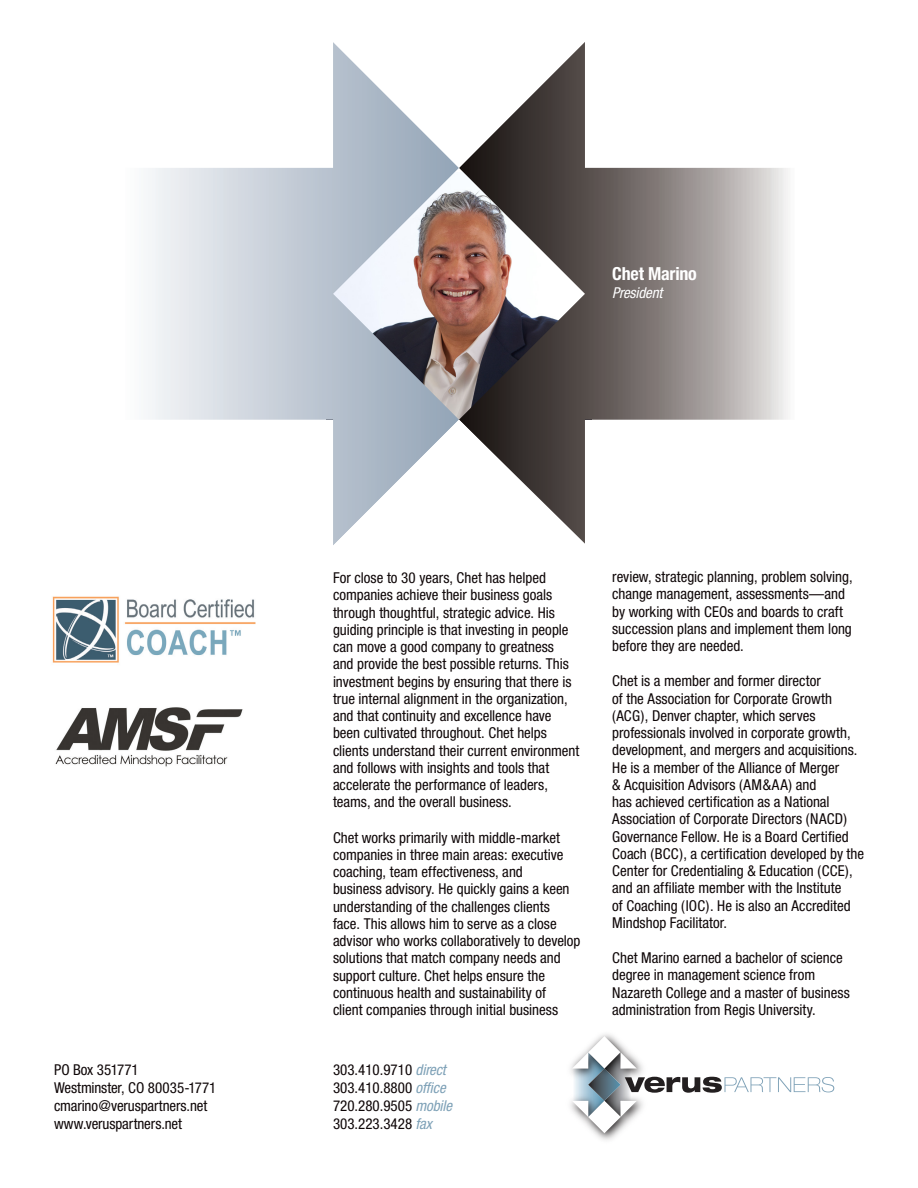
<style>
.page{position:relative;width:918px;height:1188px;background:#fff}
.page>*{position:absolute;margin:0;border:0;box-sizing:border-box;transform-origin:0 0}
.t1{font:700 condensed 18px "Helvetica Neue";letter-spacing:-.01em;color:#fff}
.t2{font:condensed 15px/17.2px "Helvetica Neue";color:#0e0607}
.t3{font:italic condensed 15px "Helvetica Neue";letter-spacing:-.01em;color:#fff}
.s1{font-style:italic;color:#7ea1b7}
</style>
<div class="page">
<svg style="left:459px;top:167px;width:329px;height:253px;background:#8c8380"></svg>
<svg style="left:148px;top:168px;width:311px;height:252px;background:#c4c7ce"></svg>
<svg style="left:319px;top:42px;width:297px;height:126px"></svg>
<svg style="left:333px;top:420px;width:252px;height:125px"></svg>
<img style="left:570px;top:1034px;width:49px;height:106px">
<svg style="left:572px;top:1036px;width:262px;height:97px"></svg>
<img style="left:52px;top:596px;width:204px;height:67px">
<img style="left:55px;top:707px;width:188px;height:60px">
<p class="t2" style="left:54px;top:1061px;width:86px">PO Box 351771</p>
<p class="t2" style="left:54px;top:1079px;width:164px;line-height:18px">Westminster, CO 80035-1771 cmarino@veruspartners.net www.veruspartners.net</p>
<p class="t1" style="left:612px;top:262px;width:86px">Chet Marino</p>
<p class="t3" style="left:612px;top:284px;width:52px">President</p>
<p class="t2" style="left:333px;top:569px;width:248px">For close to 30 years, Chet has helped companies achieve their business goals through thoughtful, strategic advice. His guiding principle is that investing in people can move a good company to greatness<br>and provide the best possible returns. This investment begins by ensuring that there is true internal alignment in the organization, and that continuity and excellence have been cultivated throughout. Chet helps clients understand their current environment and follows with insights and tools that accelerate the performance of leaders, teams, and the overall business.</p>
<p class="t2" style="left:333px;top:828px;width:249px">Chet works primarily with middle-market companies in three main areas: executive coaching, team effectiveness, and<br>business advisory. He quickly gains a keen understanding of the challenges clients face. This allows him to serve as a close advisor who works collaboratively to develop solutions that match company needs and support culture. Chet helps ensure the continuous health and sustainability of<br>client companies through initial business</p>
<p class="t2" style="left:333px;top:1061px;width:114px">303.410.9710 <span class="s1">direct</span></p>
<p class="t2" style="left:333px;top:1079px;width:121px;line-height:18px">303.410.8800 <span class="s1">office<br></span>720.280.9505 <span class="s1">mobile<br></span>303.223.3428 <span class="s1">fax</span></p>
<p class="t2" style="left:612px;top:568px;width:242px">review, strategic planning, problem solving, change management, assessments—and by working with CEOs and boards to craft succession plans and implement them long before they are needed.</p>
<p class="t2" style="left:612px;top:672px;width:253px">Chet is a member and former director<br>of the Association for Corporate Growth (ACG), Denver chapter, which serves professionals involved in corporate growth, development, and mergers and acquisitions.<br>He is a member of the Alliance of Merger<br>&amp; Acquisition Advisors (AM&amp;AA) and<br>has achieved certification as a National Association of Corporate Directors (NACD)<br>Governance Fellow. He is a Board Certified Coach (BCC), a certification developed by the Center for Credentialing &amp; Education (CCE), and an affiliate member with the Institute<br>of Coaching (IOC). He is also an Accredited Mindshop Facilitator.</p>
<p class="t2" style="left:612px;top:949px;width:239px">Chet Marino earned a bachelor of science degree in management science from Nazareth College and a master of business administration from Regis University.</p>
</div>
